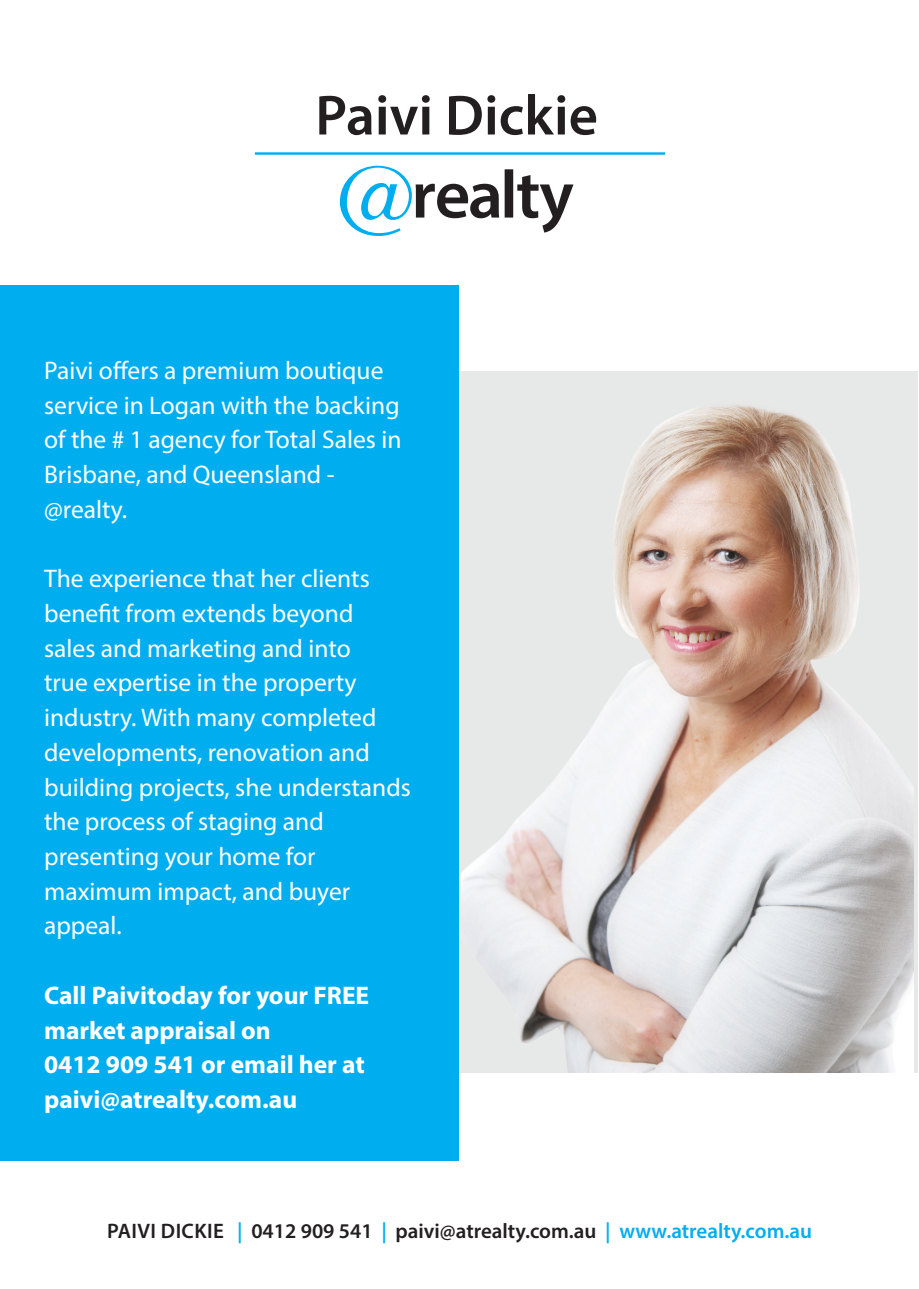
<style>
.page{position:relative;width:919px;height:1289px;background:#fff}
.page>*{position:absolute;margin:0;border:0;box-sizing:border-box;transform-origin:0 0}
.t1{font:600 57px "Myriad Pro";color:#231f20}
.t2{font:25.5px/34.7px "Myriad Pro";color:#fff}
.t3{font:700 25.5px/34.7px "Myriad Pro";color:#fff}
.t4{font:600 21px "Myriad Pro";color:#231f20}
.s1{color:#00aeef}
</style>
<div class="page">
<img style="left:458px;top:371px;width:455px;height:701px">
<div style="left:0;top:285px;width:458px;height:875px;background:#00aeef"></div>
<hr style="left:255px;top:152px;width:410px;height:3px;background:#00aeef">
<svg style="left:340px;top:166px;width:233px;height:70px"></svg>
<p class="t1" style="left:315px;top:79px;width:284px">Paivi Dickie</p>
<p class="t2" style="left:44px;top:352px;width:359px">Paivi offers a premium boutique service in Logan with the backing of the # 1 agency for Total Sales in<br>Brisbane, and Queensland - @realty.</p>
<p class="t2" style="left:44px;top:561px;width:368px">The experience that her clients benefit from extends beyond sales and marketing and into<br>true expertise in the property industry. With many completed developments, renovation and building projects, she understands the process of staging and presenting your home for maximum impact, and buyer appeal.</p>
<p class="t3" style="left:44px;top:977px;width:326px">Call Paivitoday for your FREE market appraisal on<br>0412 909 541 or email her at</p>
<p class="t3" style="left:44px;top:1081px;width:254px">paivi@atrealty.com.au</p>
<p class="t4" style="left:107px;top:1217px;width:706px">PAIVI DICKIE <span class="s1">|</span> 0412 909 541 <span class="s1">|</span> paivi@atrealty.com.au <span class="s1">| www.atrealty.com.au</span></p>
</div>
